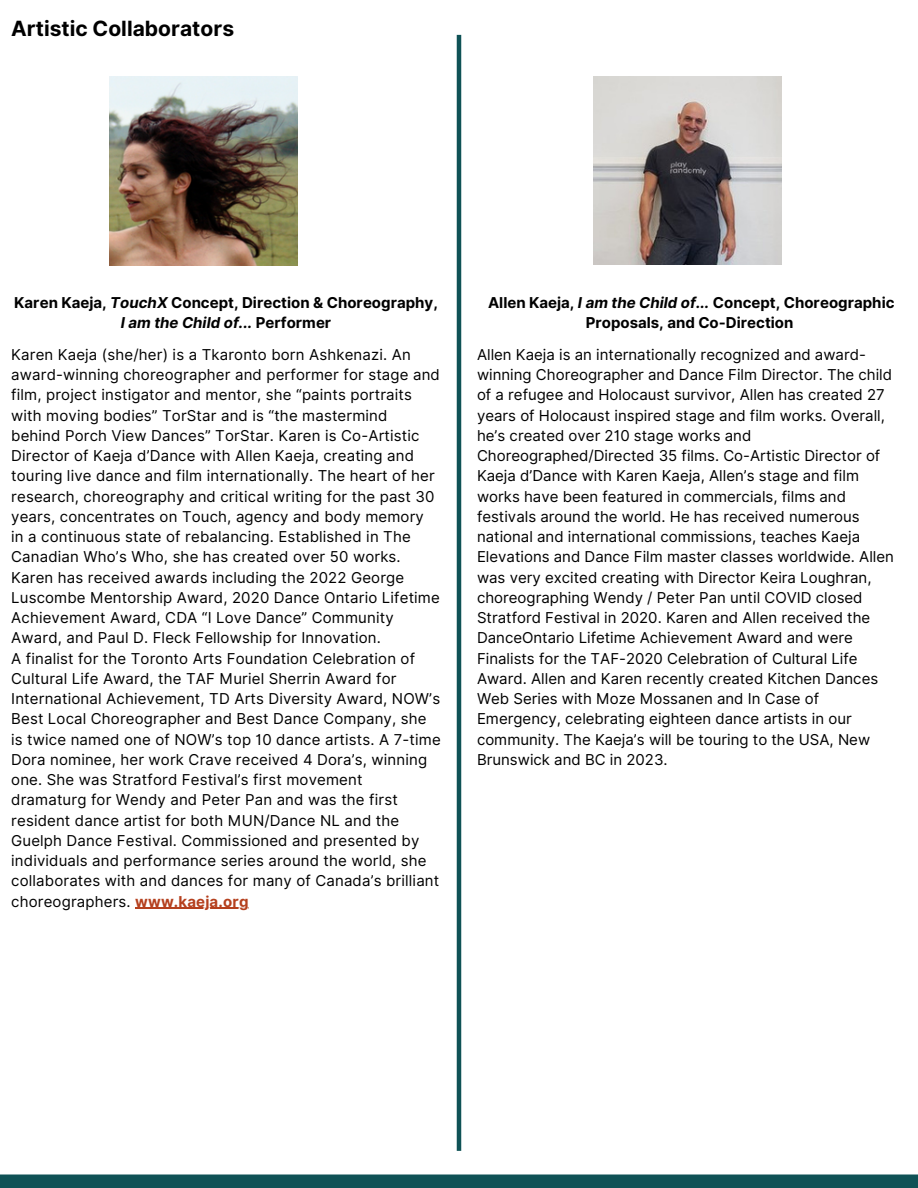
<style>
.page{position:relative;width:918px;height:1188px;background:#fff}
.page>*{position:absolute;margin:0;border:0;box-sizing:border-box;transform-origin:0 0}
.t1{font:700 21px "Inter";color:#000}
.t2{font:15px/20.2px "Inter";letter-spacing:.01em;color:#000}
.t3{font:700 15px/20.2px "Inter";color:#000;text-align:center}
.s1{font-style:italic}
.s2{font-weight:700;color:#b5401e}
</style>
<div class="page">
<hr style="left:457px;top:35px;width:4px;height:1116px;background:#0f5256">
<img style="left:110px;top:77px;width:188px;height:188px">
<hr style="left:135px;top:908px;width:114px;height:1px;background:#b5401e">
<img style="left:594px;top:77px;width:187px;height:187px">
<div style="left:0;top:1174px;width:918px;height:14px;background:#0f5256"></div>
<h1 class="t1" style="left:11px;top:16px;width:224px">Artistic Collaborators</h1>
<p class="t3" style="left:14px;top:292px;width:425px">Karen Kaeja, <span class="s1">TouchX</span> Concept, Direction &amp; Choreography,<br><span class="s1">I am the Child of...</span> Performer</p>
<p class="t3" style="left:488px;top:292px;width:408px">Allen Kaeja, <span class="s1">I am the Child of...</span> Concept, Choreographic<br>Proposals, and Co-Direction</p>
<p class="t2" style="left:477px;top:344px;width:419px">Allen Kaeja is an internationally recognized and award&shy;winning Choreographer and Dance Film Director. The child of a refugee and Holocaust survivor, Allen has created 27 years of Holocaust inspired stage and film works. Overall, he’s created over 210 stage works and Choreographed/Directed 35 films. Co-Artistic Director of Kaeja d’Dance with Karen Kaeja, Allen’s stage and film works have been featured in commercials, films and festivals around the world. He has received numerous national and international commissions, teaches Kaeja Elevations and Dance Film master classes worldwide. Allen was very excited creating with Director Keira Loughran, choreographing Wendy / Peter Pan until COVID closed Stratford Festival in 2020. Karen and Allen received the DanceOntario Lifetime Achievement Award and were Finalists for the TAF-2020 Celebration of Cultural Life Award. Allen and Karen recently created Kitchen Dances Web Series with Moze Mossanen and In Case of Emergency, celebrating eighteen dance artists in our community. The Kaeja’s will be touring to the USA, New Brunswick and BC in 2023.</p>
<p class="t2" style="left:11px;top:344px;width:431px">Karen Kaeja (she/her) is a Tkaronto born Ashkenazi. An award-winning choreographer and performer for stage and film, project instigator and mentor, she “paints portraits with moving bodies” TorStar and is “the mastermind<br>behind Porch View Dances” TorStar. Karen is Co-Artistic Director of Kaeja d’Dance with Allen Kaeja, creating and touring live dance and film internationally. The heart of her research, choreography and critical writing for the past 30 years, concentrates on Touch, agency and body memory<br>in a continuous state of rebalancing. Established in The Canadian Who’s Who, she has created over 50 works.<br>Karen has received awards including the 2022 George Luscombe Mentorship Award, 2020 Dance Ontario Lifetime Achievement Award, CDA “I Love Dance” Community Award, and Paul D. Fleck Fellowship for Innovation.<br>A finalist for the Toronto Arts Foundation Celebration of Cultural Life Award, the TAF Muriel Sherrin Award for International Achievement, TD Arts Diversity Award, NOW’s Best Local Choreographer and Best Dance Company, she is twice named one of NOW’s top 10 dance artists. A 7-time Dora nominee, her work Crave received 4 Dora’s, winning one. She was Stratford Festival’s first movement dramaturg for Wendy and Peter Pan and was the first resident dance artist for both MUN/Dance NL and the Guelph Dance Festival. Commissioned and presented by individuals and performance series around the world, she collaborates with and dances for many of Canada’s brilliant choreographers. <span class="s2">www.kaeja.org</span></p>
</div>
